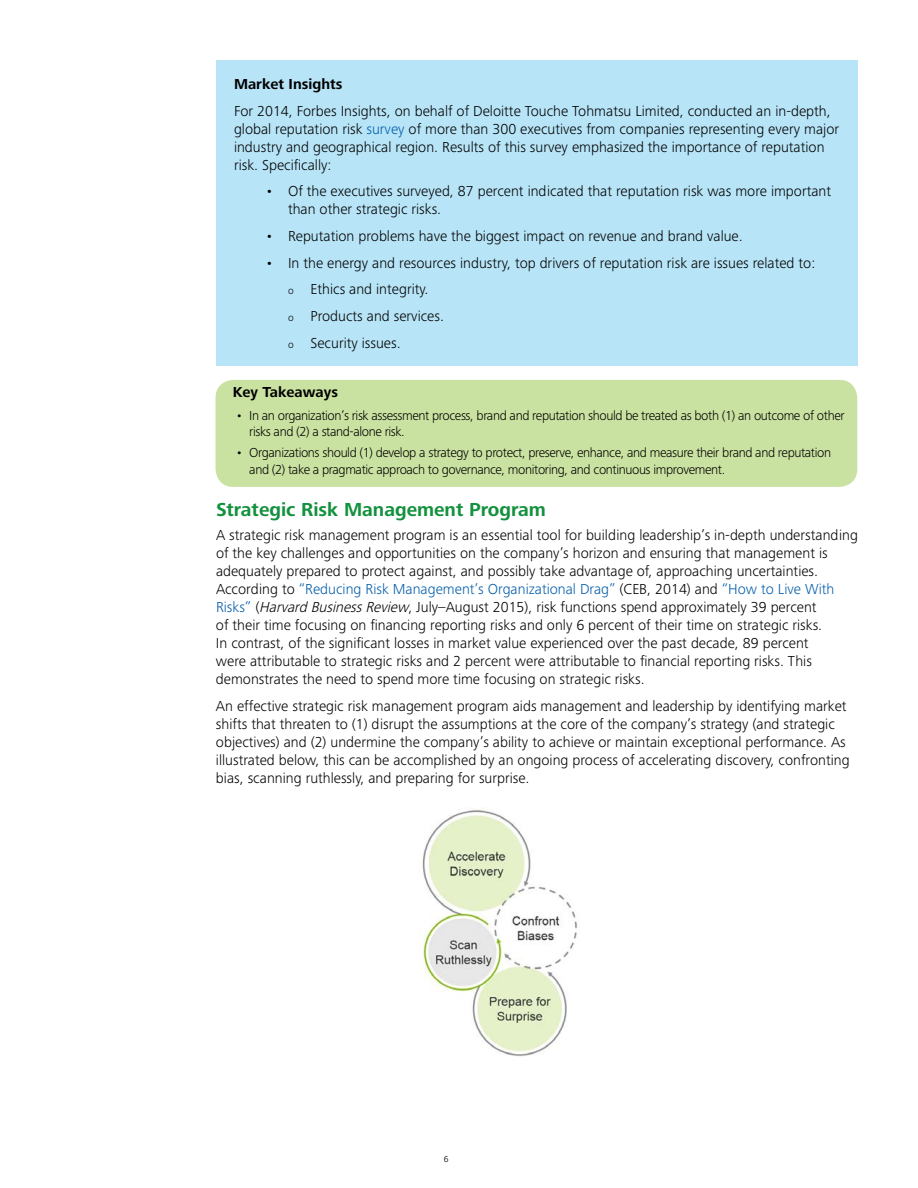
<style>
.page{position:relative;width:918px;height:1188px;background:#fff}
.page>*{position:absolute;margin:0;border:0;box-sizing:border-box;transform-origin:0 0}
.t1{font:700 19.5px "Frutiger Next Pro";color:#13913e}
.t2{font:300 15px/18px "Frutiger Next Pro";color:#000}
.t3{font:700 15px "Frutiger Next Pro";color:#000}
.t4{font:300 13.5px/16.2px "Frutiger Next Pro";letter-spacing:-.03em;color:#000}
.t5{font:300 9px "Frutiger Next Pro";color:#000}
.s1{color:#005cab}
.s2{font-size:10.5px}
.s3{font-style:italic}
</style>
<div class="page">
<div style="left:216px;top:60px;width:642px;height:306px;background:#b7e4f7"></div>
<div style="left:216px;top:380px;width:641px;height:107px;background:#cae2a1;border-radius:18px"></div>
<img style="left:420px;top:809px;width:157px;height:247px">
<p class="t3" style="left:234px;top:76px;width:110px">Market Insights</p>
<p class="t2" style="left:234px;top:102px;width:607px">For 2014, Forbes Insights, on behalf of Deloitte Touche Tohmatsu Limited, conducted an in-depth, global reputation risk <span class="s1">survey</span> of more than 300 executives from companies representing every major industry and geographical region. Results of this survey emphasized the importance of reputation risk. Specifically:</p>
<p class="t2" style="left:288px;top:182px;width:545px;text-indent:-22px">• Of the executives surveyed, 87 percent indicated that reputation risk was more important than other strategic risks.</p>
<p class="t2" style="left:266px;top:227px;width:479px">• Reputation problems have the biggest impact on revenue and brand value.</p>
<p class="t2" style="left:288px;top:249px;width:529px;line-height:26.7px;text-indent:-22px">• In the energy and resources industry, top drivers of reputation risk are issues related to: <span class="s2">o</span> Ethics and integrity.<br><span class="s2">o</span> Products and services.<br><span class="s2">o</span> Security issues.</p>
<p class="t3" style="left:233px;top:384px;width:107px">Key Takeaways</p>
<p class="t4" style="left:249px;top:407px;width:597px;text-indent:-14px">• In an organization’s risk assessment process, brand and reputation should be treated as both (1) an outcome of other risks and (2) a stand-alone risk.</p>
<p class="t4" style="left:249px;top:445px;width:583px;text-indent:-14px">• Organizations should (1) develop a strategy to protect, preserve, enhance, and measure their brand and reputation and (2) take a pragmatic approach to governance, monitoring, and continuous improvement.</p>
<h1 class="t1" style="left:216px;top:499px;width:331px">Strategic Risk Management Program</h1>
<p class="t2" style="left:216px;top:526px;width:643px">A strategic risk management program is an essential tool for building leadership’s in-depth understanding of the key challenges and opportunities on the company’s horizon and ensuring that management is adequately prepared to protect against, and possibly take advantage of, approaching uncertainties.<br>According to <span class="s1">“Reducing Risk Management’s Organizational Drag”</span> (CEB, 2014) and <span class="s1">“How to Live With Risks”</span> (<span class="s3">Harvard BusinessReview</span>, July–August 2015), risk functions spend approximately 39 percent<br>of their time focusing on financing reporting risks and only 6 percent of their time on strategic risks.<br>In contrast, of the significant losses in market value experienced over the past decade, 89 percent<br>were attributable to strategic risks and 2 percent were attributable to financial reporting risks. This demonstrates the need to spend more time focusing on strategic risks.</p>
<p class="t2" style="left:216px;top:697px;width:635px">An effective strategic risk management program aids management and leadership by identifying market shifts that threaten to (1) disrupt the assumptions at the core of the company’s strategy (and strategic objectives) and (2) undermine the company’s ability to achieve or maintain exceptional performance. As illustrated below, this can be accomplished by an ongoing process of accelerating discovery, confronting bias, scanning ruthlessly, and preparing for surprise.</p>
<p class="t5" style="left:444px;top:1154px;width:6px">6</p>
</div>
